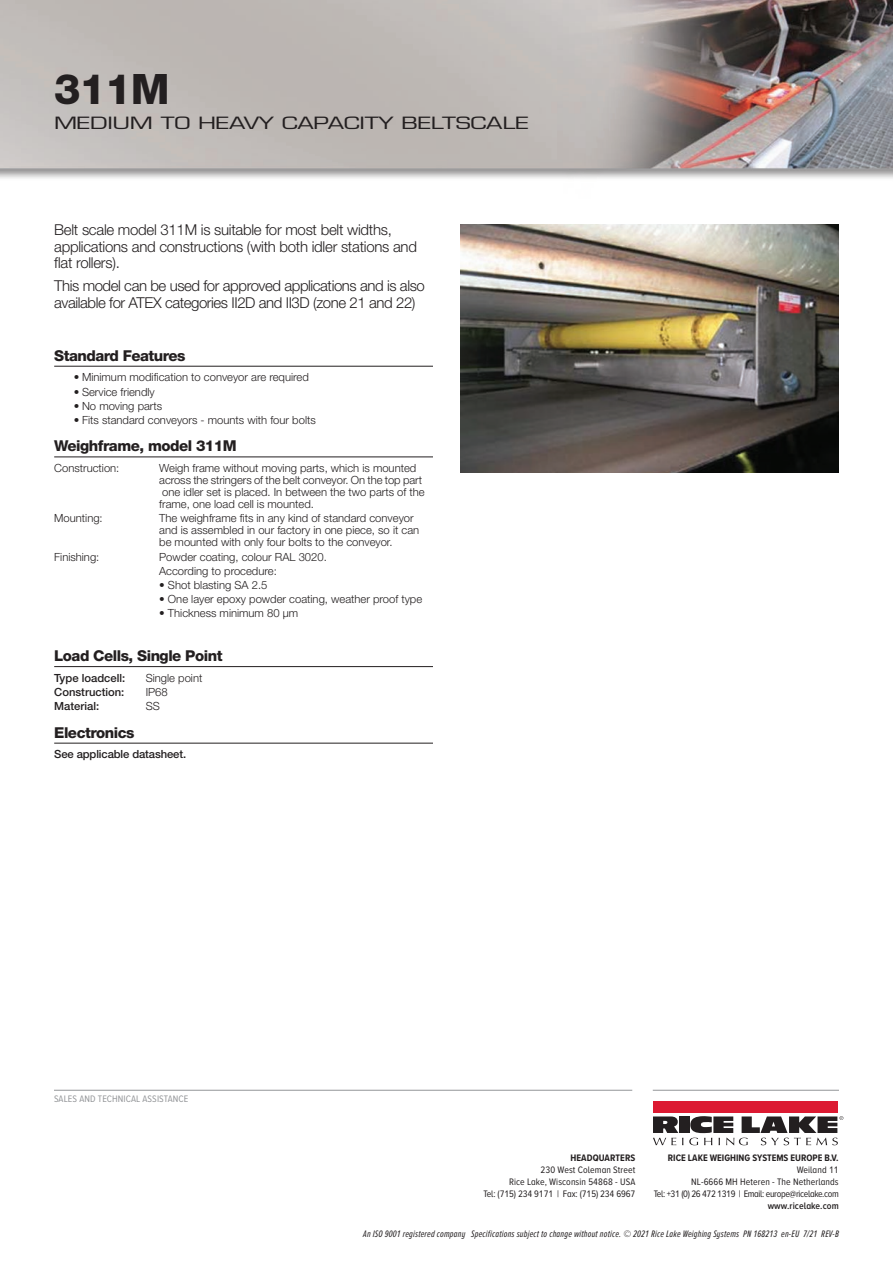
<style>
.page{position:relative;width:893px;height:1263px;background:#fff}
.page>*{position:absolute;margin:0;border:0;box-sizing:border-box;transform-origin:0 0}
.t1{font:90px "Impact";color:#231f20}
.t2{font:800 42px "Helvetica Neue LT Std";color:#231f20}
.t3{font:16.5px "Eurostile LT Std";letter-spacing:-.01em;color:#231f20;scale:1.45 1}
.BodyCopy{font:300 15px/16.5px "Helvetica Neue LT Std";letter-spacing:-.02em;color:#231f20}
.SubHeads{font:800 15px "Helvetica Neue LT Std";letter-spacing:-.03em;color:#231f20}
.t4{font:300 11.25px/12px "Helvetica Neue LT Std";color:#231f20}
.t5{font:500 11.25px "Helvetica Neue LT Std";color:#231f20}
.t6{font:9.75px/12px "Proxima Nova A Cond";letter-spacing:.01em;color:#231f20;text-align:right}
.RLWS_Signature_1{font:italic 9.75px "Proxima Nova A Ex Cn";letter-spacing:.02em;color:#231f20}
.RLWS_Signature_1-2{font:9.75px "Proxima Nova A Cond";letter-spacing:.01em;color:#939598}
.s1{font-weight:400;font-stretch:condensed}
.s2{font-weight:700}
.s3{font-weight:600}
</style>
<div class="page">
<img style="left:0;top:0;width:893px;height:179px">
<img style="left:460px;top:224px;width:379px;height:249px">
<div style="left:653px;top:1101px;width:185px;height:11px;background:#dc1a32"></div>
<div style="left:679px;top:1116px;width:10px;height:17px;background:#231f20"></div>
<svg style="left:653px;top:1116px;width:30px;height:29px"></svg>
<svg style="left:689px;top:1116px;width:154px;height:29px"></svg>
<hr style="left:54px;top:1090px;width:578px;height:1px;background:#939598">
<hr style="left:653px;top:1090px;width:186px;height:1px;background:#939598">
<hr style="left:54px;top:366px;width:379px;height:1px;background:#231f20">
<hr style="left:54px;top:457px;width:379px;height:1px;background:#231f20">
<hr style="left:54px;top:666px;width:379px;height:1px;background:#231f20">
<hr style="left:54px;top:743px;width:379px;height:1px;background:#231f20">
<p class="t1" style="left:42px;top:10px;width:182px">LOGO</p>
<p class="t2" style="left:54px;top:64px;width:117px">311M</p>
<p class="t3" style="left:54px;top:113px;width:329px">MEDIUM TO HEAVY CAPACITY BELTSCALE</p>
<p class="BodyCopy" style="left:54px;top:221px;width:364px">Belt scale model 311M is suitable for most belt widths, applications and constructions (with both idler stations and flat rollers).</p>
<p class="BodyCopy" style="left:54px;top:277px;width:372px">This model can be used for approved applications and is also available for ATEX categories II2D and II3D (zone 21 and 22)</p>
<p class="SubHeads" style="left:54px;top:346px;width:133px">Standard Features</p>
<p class="t4" style="left:74px;top:371px;width:237px"><span class="s1">•</span> Minimum modification to conveyor are required</p>
<p class="t4" style="left:74px;top:385px;width:83px"><span class="s1">•</span> Service friendly</p>
<p class="t4" style="left:74px;top:400px;width:90px"><span class="s1">•</span> No moving parts</p>
<p class="t4" style="left:74px;top:414px;width:244px"><span class="s1">•</span> Fits standard conveyors - mounts with four bolts</p>
<p class="SubHeads" style="left:54px;top:437px;width:184px">Weighframe, model 311M</p>
<p class="t4" style="left:54px;top:462px;width:67px">Construction:</p>
<p class="t4" style="left:159px;top:462px;width:267px">Weigh frame without moving parts, which is mounted across the stringers of the belt conveyor. On the top part one idler set is placed. In between the two parts of the frame, one load cell is mounted.</p>
<p class="t4" style="left:54px;top:512px;width:50px">Mounting:</p>
<p class="t4" style="left:159px;top:512px;width:262px">The weighframe fits in any kind of standard conveyor and is assembled in our factory in one piece, so it can be mounted with only four bolts to the conveyor.</p>
<p class="t4" style="left:54px;top:550px;width:47px">Finishing:</p>
<p class="t4" style="left:159px;top:550px;width:169px">Powder coating, colour RAL 3020.</p>
<p class="t4" style="left:159px;top:564px;width:119px">According to procedure:</p>
<p class="t4" style="left:159px;top:579px;width:110px"><span class="s1">•</span> Shot blasting SA 2.5</p>
<p class="t4" style="left:159px;top:593px;width:265px"><span class="s1">•</span> One layer epoxy powder coating, weather proof type</p>
<p class="t4" style="left:159px;top:607px;width:140px"><span class="s1">•</span> Thickness minimum 80 µm</p>
<p class="SubHeads" style="left:54px;top:647px;width:170px">Load Cells, Single Point</p>
<p class="t5" style="left:54px;top:671px;width:73px">Type loadcell:</p>
<p class="t4" style="left:146px;top:672px;width:58px">Single point</p>
<p class="t5" style="left:54px;top:685px;width:72px">Construction:</p>
<p class="t4" style="left:146px;top:686px;width:24px">IP68</p>
<p class="t5" style="left:54px;top:699px;width:47px">Material:</p>
<p class="t4" style="left:146px;top:700px;width:16px">SS</p>
<p class="SubHeads" style="left:54px;top:723px;width:82px">Electronics</p>
<p class="t5" style="left:54px;top:748px;width:133px">See applicable datasheet.</p>
<p class="RLWS_Signature_1-2" style="left:54px;top:1092px;width:136px">SALES AND TECHNICAL ASSISTANCE</p>
<p class="t6" style="left:483px;top:1151px;width:153px"><span class="s2">HEADQUARTERS<br></span>230 West Coleman Street<br>Rice Lake, Wisconsin 54868 - USA<br>Tel: (715) 234 9171 | Fax: (715) 234 6967</p>
<p class="t6" style="left:654px;top:1151px;width:187px"><span class="s2">RICE LAKE WEIGHING SYSTEMS EUROPE B.V.<br></span>Weiland 11<br>NL-6666 MH Heteren - The Netherlands<br>Tel: +31 (0) 26 472 1319 | Email: europe@ricelake.com <span class="s3">www.ricelake.com</span></p>
<p class="RLWS_Signature_1" style="left:363px;top:1227px;width:477px">An ISO 9001 registered company Specifications subject to change without notice. © 2021 Rice Lake Weighing Systems PN 168213 en-EU 7/21 REV-B</p>
</div>
